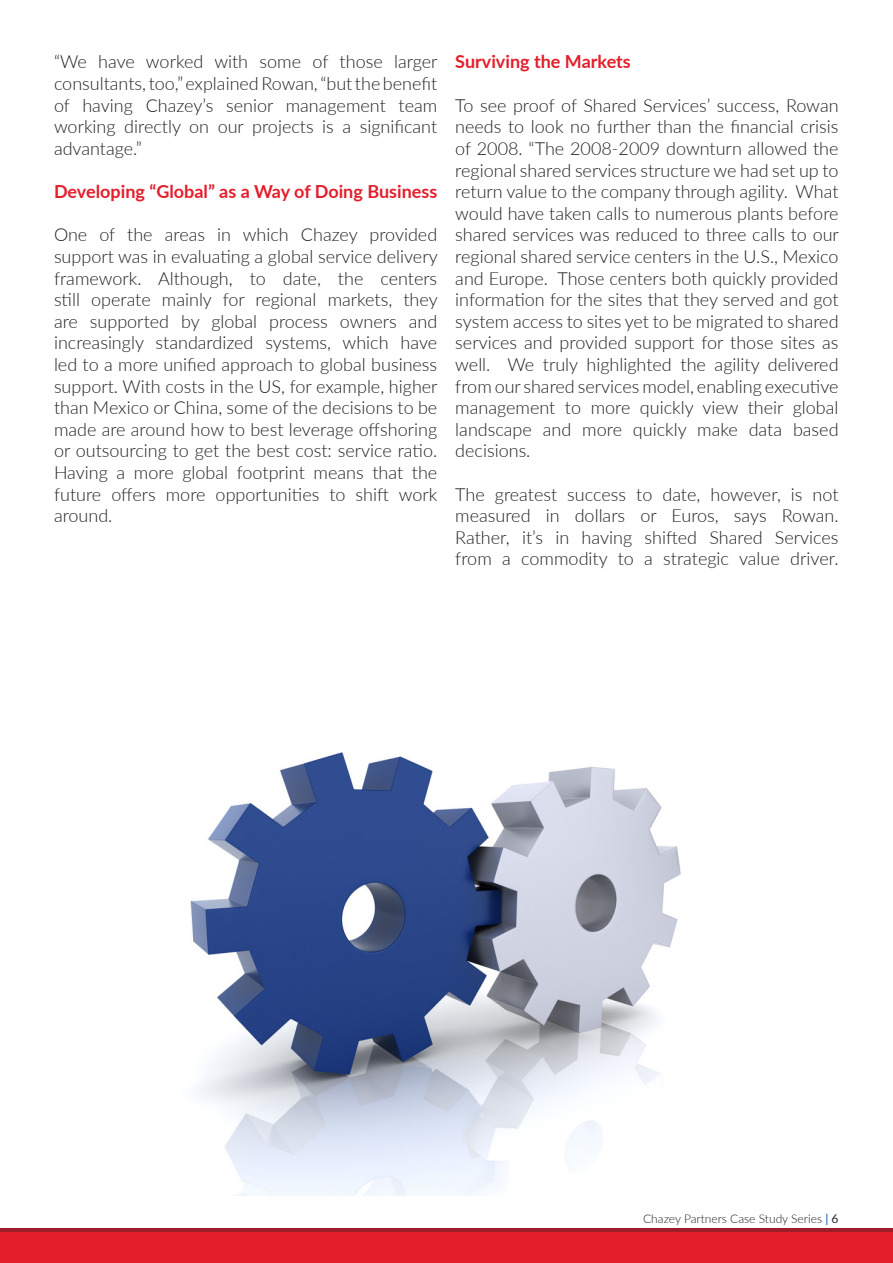
<style>
.page{position:relative;width:893px;height:1263px;background:#fff}
.page>*{position:absolute;margin:0;border:0;box-sizing:border-box;transform-origin:0 0}
.t1{font:300 18px/21.6px "Lato";color:#231f20;text-align:justify}
.t2{font:700 18px "Lato";color:#e41e2b}
.t3{font:300 12px "Lato";color:#231f20}
.s1{font-weight:400;color:#004c97}
.s2{font-weight:400}
</style>
<div class="page">
<div style="left:0;top:1232px;width:893px;height:31px;background:#e41e2b"></div>
<hr style="left:0;top:1228px;width:893px;height:4px;background:#9c1e2b">
<img style="left:190px;top:752px;width:491px;height:444px">
<p class="t1" style="left:54px;top:51px;width:385px">“We have worked with some of those larger consultants, too,” explained Rowan, “but the benefit of having Chazey’s senior management team working directly on our projects is a significant advantage.”</p>
<p class="t2" style="left:54px;top:178px;width:385px">Developing “Global” as a Way of Doing Business</p>
<p class="t1" style="left:54px;top:223px;width:385px">One of the areas in which Chazey provided support was in evaluating a global service delivery framework. Although, to date, the centers still operate mainly for regional markets, they are supported by global process owners and increasingly standardized systems, which have led to a more unified approach to global business support. With costs in the US, for example, higher than Mexico or China, some of the decisions to be made are around how to best leverage offshoring or outsourcing to get the best cost: service ratio.<br>Having a more global footprint means that the future offers more opportunities to shift work around.</p>
<p class="t2" style="left:455px;top:49px;width:177px">Surviving the Markets</p>
<p class="t1" style="left:455px;top:94px;width:385px">To see proof of Shared Services’ success, Rowan needs to look no further than the financial crisis of 2008. “The 2008-2009 downturn allowed the regional shared services structure we had set up to return value to the company through agility. What would have taken calls to numerous plants before shared services was reduced to three calls to our regional shared service centers in the U.S., Mexico and Europe. Those centers both quickly provided information for the sites that they served and got system access to sites yet to be migrated to shared services and provided support for those sites as well. We truly highlighted the agility delivered from our shared services model, enabling executive management to more quickly view their global landscape and more quickly make data based decisions.</p>
<p class="t1" style="left:455px;top:483px;width:385px">The greatest success to date, however, is not measured in dollars or Euros, says Rowan.<br>Rather, it’s in having shifted Shared Services from a commodity to a strategic value driver.</p>
<p class="t3" style="left:643px;top:1210px;width:197px">Chazey Partners Case Study Series <span class="s1">|</span> <span class="s2">6</span></p>
</div>
